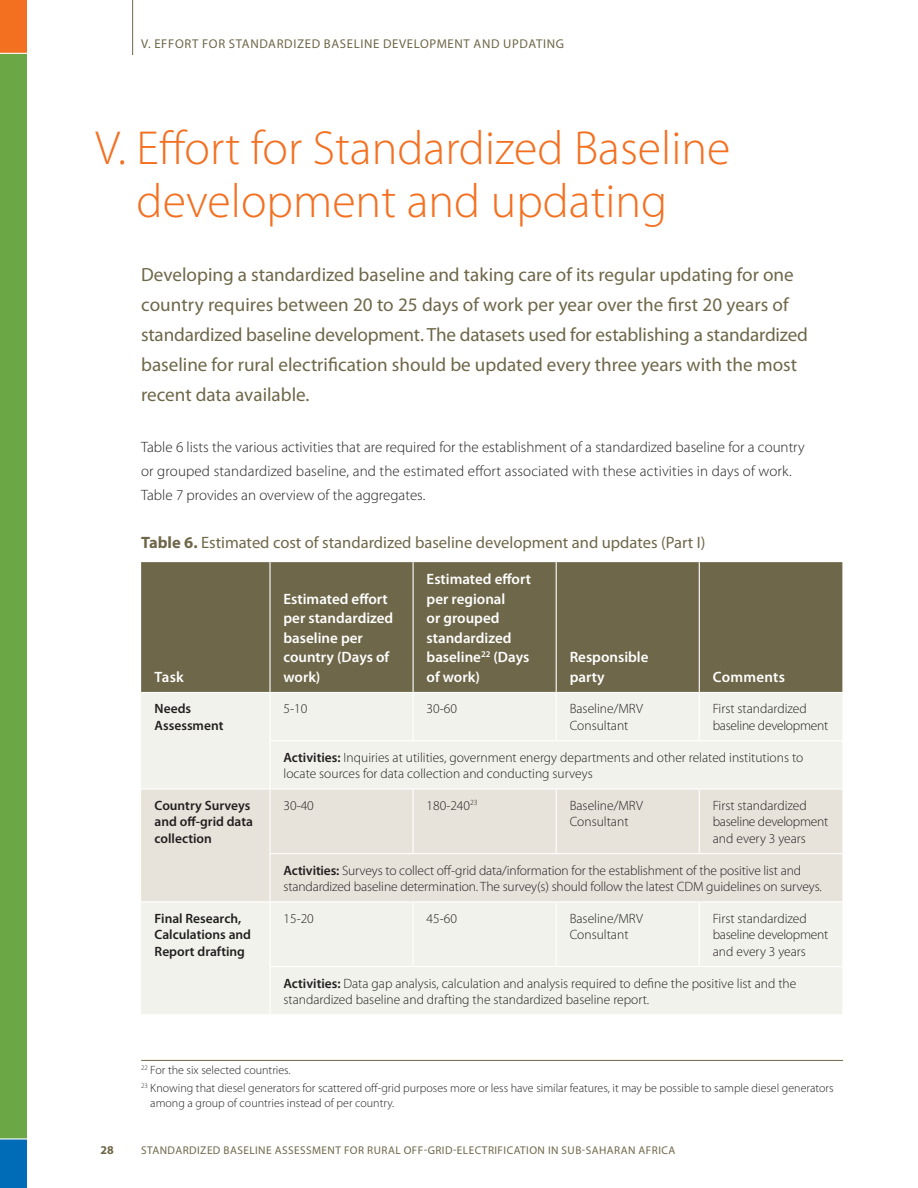
<style>
.page{position:relative;width:918px;height:1188px;background:#fff}
.page>*{position:absolute;margin:0;border:0;box-sizing:border-box;transform-origin:0 0}
.t1{font:300 48px/52.5px "Myriad Pro";color:#f37021;text-align:center}
.t2{font:19.2px/30px "Myriad Pro";color:#6e6749}
.t3{font:16.5px "Myriad Pro";color:#6e6749}
.t4{font:300 15px/24px "Myriad Pro";color:#231f20}
.t5{font:600 15px/19.5px "Myriad Pro";color:#fff}
.t6{font:300 13.5px/16.5px "Myriad Pro";color:#231f20}
.t7{font:600 13.5px/16.5px "Myriad Pro";color:#231f20}
.t8{font:300 13.5px/16.5px "Myriad Pro";letter-spacing:-.02em;color:#231f20}
.t9{font:12.75px "Myriad Pro";letter-spacing:.05em;color:#6e6749}
.t10{font:300 12px/17.7px "Myriad Pro";color:#231f20}
.t11{font:700 12px "Myriad Pro";color:#6e6749}
.t12{font:11.25px "Myriad Pro";letter-spacing:.04em;color:#6e6749}
.s1{font-weight:700}
.s2{font-weight:600}
</style>
<div class="page">
<div style="left:0;top:53px;width:27px;height:1087px;background:#6ba744"></div>
<hr style="left:141px;top:1060px;width:702px;height:1px;background:#6e6749">
<div style="left:141px;top:562px;width:701px;height:130px;background:#6e6749"></div>
<div style="left:141px;top:693px;width:701px;height:321px;background:#f2f2ec"></div>
<div style="left:141px;top:790px;width:701px;height:111px;background:#e7e3da"></div>
<hr style="left:269px;top:740px;width:144px;height:1px;background:#fff">
<hr style="left:413px;top:740px;width:143px;height:1px;background:#fff">
<hr style="left:556px;top:740px;width:143px;height:1px;background:#fff">
<hr style="left:699px;top:740px;width:143px;height:1px;background:#fff">
<hr style="left:141px;top:788px;width:129px;height:2px;background:#fff">
<hr style="left:270px;top:788px;width:143px;height:2px;background:#fff">
<hr style="left:413px;top:788px;width:143px;height:2px;background:#fff">
<hr style="left:556px;top:788px;width:143px;height:2px;background:#fff">
<hr style="left:699px;top:788px;width:143px;height:2px;background:#fff">
<hr style="left:269px;top:853px;width:144px;height:1px;background:#fff">
<hr style="left:413px;top:853px;width:143px;height:1px;background:#fff">
<hr style="left:556px;top:853px;width:143px;height:1px;background:#fff">
<hr style="left:699px;top:853px;width:143px;height:1px;background:#fff">
<hr style="left:270px;top:901px;width:143px;height:1px;background:#fff">
<hr style="left:413px;top:901px;width:143px;height:1px;background:#fff">
<hr style="left:556px;top:901px;width:143px;height:1px;background:#fff">
<hr style="left:699px;top:901px;width:143px;height:1px;background:#fff">
<hr style="left:269px;top:966px;width:144px;height:1px;background:#fff">
<hr style="left:413px;top:966px;width:143px;height:1px;background:#fff">
<hr style="left:556px;top:966px;width:143px;height:1px;background:#fff">
<hr style="left:699px;top:966px;width:143px;height:1px;background:#fff">
<hr style="left:269px;top:562px;width:2px;height:130px;background:#fff">
<hr style="left:413px;top:562px;width:1px;height:130px;background:#fff">
<hr style="left:556px;top:562px;width:1px;height:130px;background:#fff">
<hr style="left:699px;top:562px;width:1px;height:130px;background:#fff">
<hr style="left:269px;top:693px;width:2px;height:47px;background:#fff">
<hr style="left:413px;top:693px;width:1px;height:47px;background:#fff">
<hr style="left:556px;top:693px;width:1px;height:47px;background:#fff">
<hr style="left:699px;top:693px;width:1px;height:47px;background:#fff">
<hr style="left:269px;top:741px;width:2px;height:47px;background:#fff">
<hr style="left:269px;top:790px;width:2px;height:63px;background:#fff">
<hr style="left:413px;top:790px;width:1px;height:63px;background:#fff">
<hr style="left:556px;top:790px;width:1px;height:63px;background:#fff">
<hr style="left:699px;top:790px;width:1px;height:63px;background:#fff">
<hr style="left:269px;top:854px;width:2px;height:47px;background:#fff">
<hr style="left:269px;top:902px;width:2px;height:64px;background:#fff">
<hr style="left:413px;top:902px;width:1px;height:64px;background:#fff">
<hr style="left:556px;top:902px;width:1px;height:64px;background:#fff">
<hr style="left:699px;top:902px;width:1px;height:64px;background:#fff">
<hr style="left:269px;top:967px;width:2px;height:47px;background:#fff">
<hr style="left:141px;top:901px;width:129px;height:1px;background:#fff">
<hr style="left:132px;top:0;width:1px;height:55px;background:#6e6749">
<p class="t9" style="left:141px;top:36px;width:29px">V. Effort</p>
<p class="t9" style="left:202px;top:36px;width:9px">for</p>
<p class="t9" style="left:229px;top:36px;width:16px">Standardi</p>
<p class="t9" style="left:297px;top:36px;width:71px">zed Baseline</p>
<p class="t9" style="left:383px;top:36px;width:47px">development</p>
<p class="t9" style="left:474px;top:36px;width:10px">and</p>
<p class="t9" style="left:503px;top:36px;width:9px">updating</p>
<h1 class="t1" style="left:96px;top:122px;width:636px">V. Effort for Standardized Baseline development and updating</h1>
<p class="t2" style="left:141px;top:260px;width:668px">Developing a standardized baseline and taking care of its regular updating for one country requires between 20 to 25 days of work per year over the first 20 years of standardized baseline development. The datasets used for establishing a standardized baseline for rural electrification should be updated every three years with the most recent data available.</p>
<p class="t4" style="left:141px;top:435px;width:665px">Table 6 lists the various activities that are required for the establishment of a standardized baseline for a country or grouped standardized baseline, and the estimated effort associated with these activities in days of work.<br>Table 7 provides an overview of the aggregates.</p>
<p class="t3" style="left:141px;top:533px;width:566px"><span class="s1">Table 6.</span> Estimated cost of standardized baseline development and updates (Part I)</p>
<p class="t5" style="left:155px;top:667px;width:31px">Task</p>
<p class="t5" style="left:284px;top:589px;width:111px">Estimated effort per standardized baseline per country (Days of work)</p>
<p class="t5" style="left:427px;top:569px;width:106px">Estimated effort per regional<br>or grouped standardized baseline<sup>22</sup> (Days of work)</p>
<p class="t5" style="left:570px;top:647px;width:80px">Responsible party</p>
<p class="t5" style="left:713px;top:667px;width:74px">Comments</p>
<p class="t7" style="left:155px;top:700px;width:70px">Needs<br>Assessment</p>
<p class="t6" style="left:283px;top:701px;width:25px">5-10</p>
<p class="t6" style="left:427px;top:701px;width:32px">30-60</p>
<p class="t6" style="left:570px;top:701px;width:75px">Baseline/MRV<br>Consultant</p>
<p class="t8" style="left:713px;top:701px;width:117px">First standardized baseline development</p>
<p class="t6" style="left:283px;top:749px;width:521px"><span class="s2">Activities:</span> Inquiries at utilities, government energy departments and other related institutions to locate sources for data collection and conducting surveys</p>
<p class="t7" style="left:155px;top:797px;width:100px">Country Surveys and off-grid data collection</p>
<p class="t6" style="left:283px;top:797px;width:32px">30-40</p>
<p class="t6" style="left:427px;top:797px;width:53px">180-240<sup>23</sup></p>
<p class="t6" style="left:570px;top:797px;width:75px">Baseline/MRV<br>Consultant</p>
<p class="t6" style="left:713px;top:797px;width:117px">First standardized baseline development and every 3 years</p>
<p class="t6" style="left:284px;top:862px;width:540px"><span class="s2">Activities:</span> Surveys to collect off-grid data/information for the establishment of the positive list and standardized baseline determination. The survey(s) should follow the latest CDM guidelines on surveys.</p>
<p class="t7" style="left:155px;top:910px;width:98px">Final Research,<br>Calculations and<br>Report drafting</p>
<p class="t6" style="left:284px;top:910px;width:32px">15-20</p>
<p class="t6" style="left:427px;top:910px;width:32px">45-60</p>
<p class="t6" style="left:570px;top:910px;width:75px">Baseline/MRV<br>Consultant</p>
<p class="t6" style="left:713px;top:910px;width:117px">First standardized baseline development and every 3 years</p>
<p class="t6" style="left:284px;top:975px;width:514px"><span class="s2">Activities:</span> Data gap analysis, calculation and analysis required to define the positive list and the standardized baseline and drafting the standardized baseline report.</p>
<p class="t10" style="left:141px;top:1061px;width:694px"><sup>22</sup> For the six selected countries.<br><sup>23</sup> Knowing that diesel generators for scattered off-grid purposes more or less have similar features, it may be possible to sample diesel generators</p>
<p class="t10" style="left:150px;top:1094px;width:245px">among a group of countries instead of per country.</p>
<p class="t11" style="left:101px;top:1142px;width:15px">28</p>
<p class="t12" style="left:141px;top:1144px;width:536px">Standardized Baseline Assessment for Rural Off-Grid-Electrification in Sub-Saharan Africa</p>
</div>
